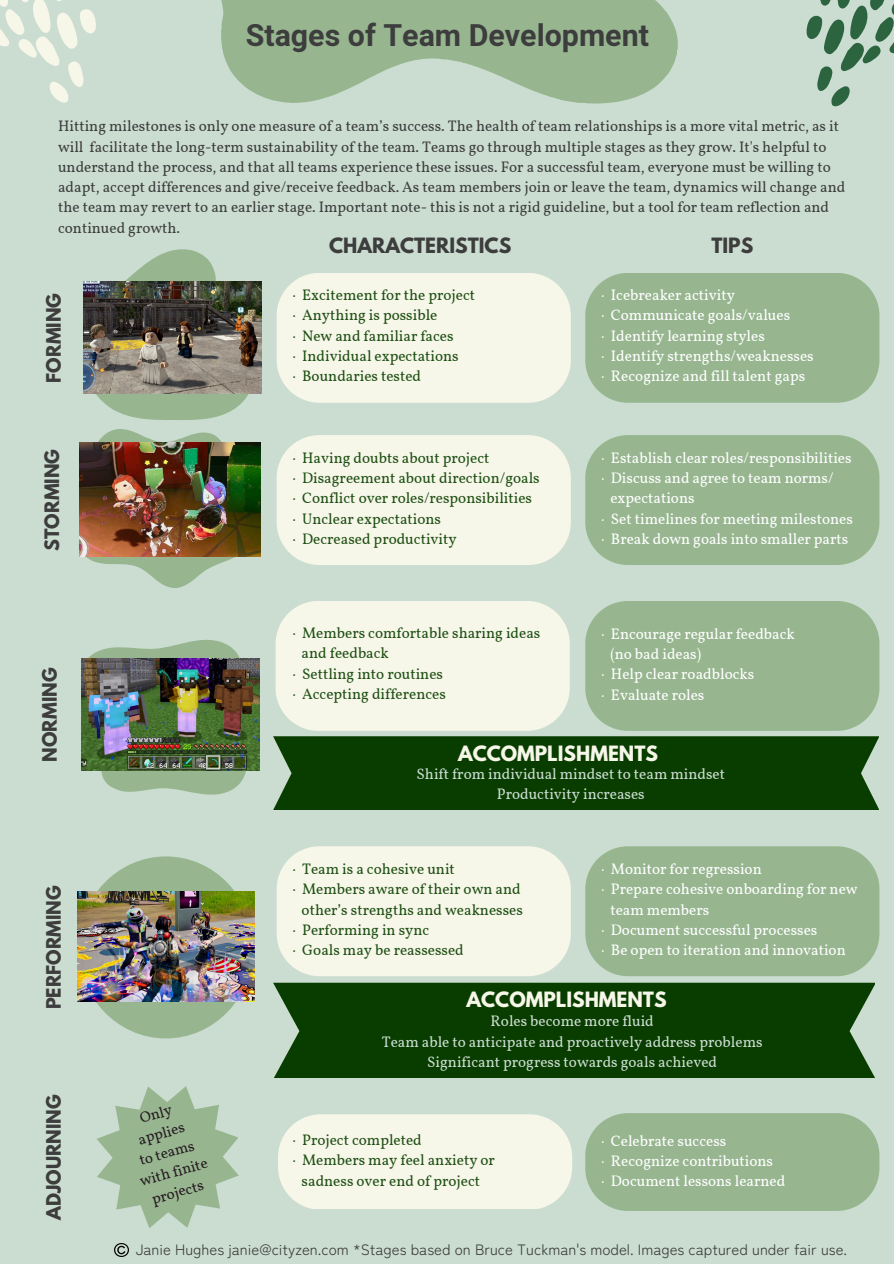
<style>
.page{position:relative;width:894px;height:1264px;background:#fff}
.page>*{position:absolute;margin:0;border:0;box-sizing:border-box;transform-origin:0 0}
.t1{font:700 30.3px "Mardoto";color:#3d3d3d}
.t2{font:700 18.75px "League Spartan";color:#f6f6e9}
.t3{font:700 18.75px "League Spartan";color:#3d3d3d}
.t4{font:700 17.7px "League Spartan";color:#3d3d3d}
.t5{font:15.15px/20.2px "Vollkorn";color:#fff}
.t6{font:15.15px/20.2px "Vollkorn";color:#3d3d3d}
.t7{font:15.15px/20.2px "Vollkorn";color:#1f5014}
.t8{font:15.15px/20.2px "Vollkorn";color:#cbddd1;text-align:center}
.t9{font:15.15px/20.2px "Vollkorn";color:#281c22;text-align:center}
.t10{font:15px "Zen Maru Gothic";color:#3d3d3d}
</style>
<div class="page">
<div style="left:0;top:0;width:893px;height:1263px;background:#cbddd1"></div>
<svg style="left:79px;top:461px;width:182px;height:127px"></svg>
<svg style="left:81px;top:639px;width:179px;height:156px;fill:#97b690"></svg>
<svg style="left:79px;top:249px;width:183px;height:212px"></svg>
<div style="left:585px;top:273px;width:294px;height:130px;background:#97b690;border-radius:43px"></div>
<svg style="left:0;top:0;width:96px;height:103px"></svg>
<svg style="left:806px;top:0;width:87px;height:107px"></svg>
<div style="left:276px;top:273px;width:294px;height:130px;background:#f6f6e9;border-radius:43px"></div>
<img style="left:80px;top:443px;width:180px;height:113px">
<div style="left:585px;top:435px;width:294px;height:130px;background:#97b690;border-radius:43px"></div>
<div style="left:276px;top:435px;width:294px;height:130px;background:#f6f6e9;border-radius:43px"></div>
<div style="left:585px;top:601px;width:294px;height:130px;background:#97b690;border-radius:43px"></div>
<div style="left:275px;top:601px;width:294px;height:130px;background:#f6f6e9;border-radius:43px"></div>
<div style="left:585px;top:846px;width:294px;height:130px;background:#97b690;border-radius:43px"></div>
<div style="left:276px;top:846px;width:294px;height:130px;background:#f6f6e9;border-radius:43px"></div>
<div style="left:585px;top:1113px;width:294px;height:97px;background:#97b690;border-radius:43px"></div>
<div style="left:278px;top:1114px;width:294px;height:95px;background:#f6f6e9;border-radius:43px"></div>
<div style="left:273px;top:736px;width:605px;height:74px;background:#093d00"></div>
<svg style="left:221px;top:0;width:457px;height:104px;fill:#97b690"></svg>
<div style="left:273px;top:982px;width:601px;height:96px;background:#093d00"></div>
<svg style="left:115px;top:1243px;width:13px;height:13px"></svg>
<svg style="left:97px;top:1086px;width:142px;height:142px"></svg>
<img style="left:81px;top:658px;width:178px;height:112px">
<img style="left:84px;top:282px;width:178px;height:111px">
<div style="left:79px;top:856px;width:174px;height:182px;background:#97b690;border-radius:50%"></div>
<img style="left:77px;top:891px;width:177px;height:110px">
<h1 class="t1" style="left:246px;top:18px;width:404px">Stages of Team Development</h1>
<p class="t6" style="left:58px;top:117px;width:788px">Hitting milestones is only one measure of a team’s success. The health of team relationships is a more vital metric, as it will facilitate the long-term sustainability of the team. Teams go through multiple stages as they grow. It's helpful to understand the process, and that all teams experience these issues. For a successful team, everyone must be willing to adapt, accept differences and give/receive feedback. As team members join or leave the team, dynamics will change and the team may revert to an earlier stage. Important note- this is not a rigid guideline, but a tool for team reflection and continued growth.</p>
<p class="t3" style="left:329px;top:236px;width:184px">CHARACTERISTICS</p>
<p class="t3" style="left:711px;top:236px;width:43px">TIPS</p>
<p class="t4" style="left:45px;top:382px;width:91px;rotate:-90deg">FORMING</p>
<p class="t4" style="left:43px;top:551px;width:103px;rotate:-90deg">STORMING</p>
<p class="t4" style="left:41px;top:761px;width:95px;rotate:-90deg">NORMING</p>
<p class="t4" style="left:45px;top:1009px;width:126px;rotate:-90deg">PERFORMING</p>
<p class="t4" style="left:45px;top:1219px;width:127px;rotate:-90deg">ADJOURNING</p>
<p class="t7" style="left:292px;top:286px;width:184px">· Excitement for the project · Anything is possible<br>· New and familiar faces<br>· Individual expectations<br>· Boundaries tested</p>
<p class="t7" style="left:292px;top:449px;width:249px">· Having doubts about project<br>· Disagreement about direction/goals · Conflict over roles/responsibilities<br>· Unclear expectations<br>· Decreased productivity</p>
<p class="t7" style="left:292px;top:624px;width:249px">· Members comfortable sharing ideas</p>
<p class="t7" style="left:301px;top:644px;width:89px">and feedback</p>
<p class="t7" style="left:292px;top:664px;width:152px">· Settling into routines</p>
<p class="t7" style="left:292px;top:684px;width:155px">· Accepting differences</p>
<p class="t5" style="left:601px;top:286px;width:214px">· Icebreaker activity<br>· Communicate goals/values<br>· Identify learning styles<br>· Identify strengths/weaknesses · Recognize and fill talent gaps</p>
<p class="t5" style="left:601px;top:449px;width:252px">· Establish clear roles/responsibilities</p>
<p class="t5" style="left:601px;top:469px;width:234px">· Discuss and agree to team norms/</p>
<p class="t5" style="left:610px;top:489px;width:86px">expectations</p>
<p class="t5" style="left:601px;top:509px;width:253px">· Set timelines for meeting milestones</p>
<p class="t5" style="left:601px;top:530px;width:248px">· Break down goals into smaller parts</p>
<p class="t5" style="left:601px;top:625px;width:195px">· Encourage regular feedback</p>
<p class="t5" style="left:610px;top:645px;width:92px">(no bad ideas)</p>
<p class="t5" style="left:601px;top:665px;width:154px">· Help clear roadblocks</p>
<p class="t5" style="left:601px;top:685px;width:105px">· Evaluate roles</p>
<p class="t2" style="left:458px;top:743px;width:201px">ACCOMPLISHMENTS</p>
<p class="t8" style="left:416px;top:764px;width:310px">Shift from individual mindset to team mindset<br>Productivity increases</p>
<p class="t7" style="left:292px;top:860px;width:164px">· Team is a cohesive unit</p>
<p class="t7" style="left:292px;top:880px;width:229px">· Members aware of their own and</p>
<p class="t7" style="left:301px;top:900px;width:223px">other’s strengths and weaknesses</p>
<p class="t7" style="left:292px;top:920px;width:138px">· Performing in sync</p>
<p class="t7" style="left:292px;top:941px;width:173px">· Goals may be reassessed</p>
<p class="t5" style="left:601px;top:860px;width:162px">· Monitor for regression</p>
<p class="t5" style="left:601px;top:880px;width:258px">· Prepare cohesive onboarding for new</p>
<p class="t5" style="left:610px;top:900px;width:100px">team members</p>
<p class="t5" style="left:601px;top:920px;width:217px">· Document successful processes</p>
<p class="t5" style="left:601px;top:941px;width:246px">· Be open to iteration and innovation</p>
<p class="t9" style="left:121px;top:1114px;width:71px;rotate:-16deg">Only applies<br>to teams with finite projects</p>
<p class="t2" style="left:466px;top:990px;width:201px">ACCOMPLISHMENTS</p>
<p class="t8" style="left:382px;top:1012px;width:382px">Roles become more fluid<br>Team able to anticipate and proactively address problems<br>Significant progress towards goals achieved</p>
<p class="t7" style="left:292px;top:1131px;width:131px">· Project completed</p>
<p class="t7" style="left:292px;top:1151px;width:204px">· Members may feel anxiety or</p>
<p class="t7" style="left:301px;top:1171px;width:180px">sadness over end of project</p>
<p class="t5" style="left:601px;top:1131px;width:185px">· Celebrate success<br>· Recognize contributions<br>· Document lessons learned</p>
<p class="t10" style="left:136px;top:1237px;width:713px">Janie Hughes janie@cityzen.com *Stages based on Bruce Tuckman's model. Images captured under fair use.</p>
</div>
